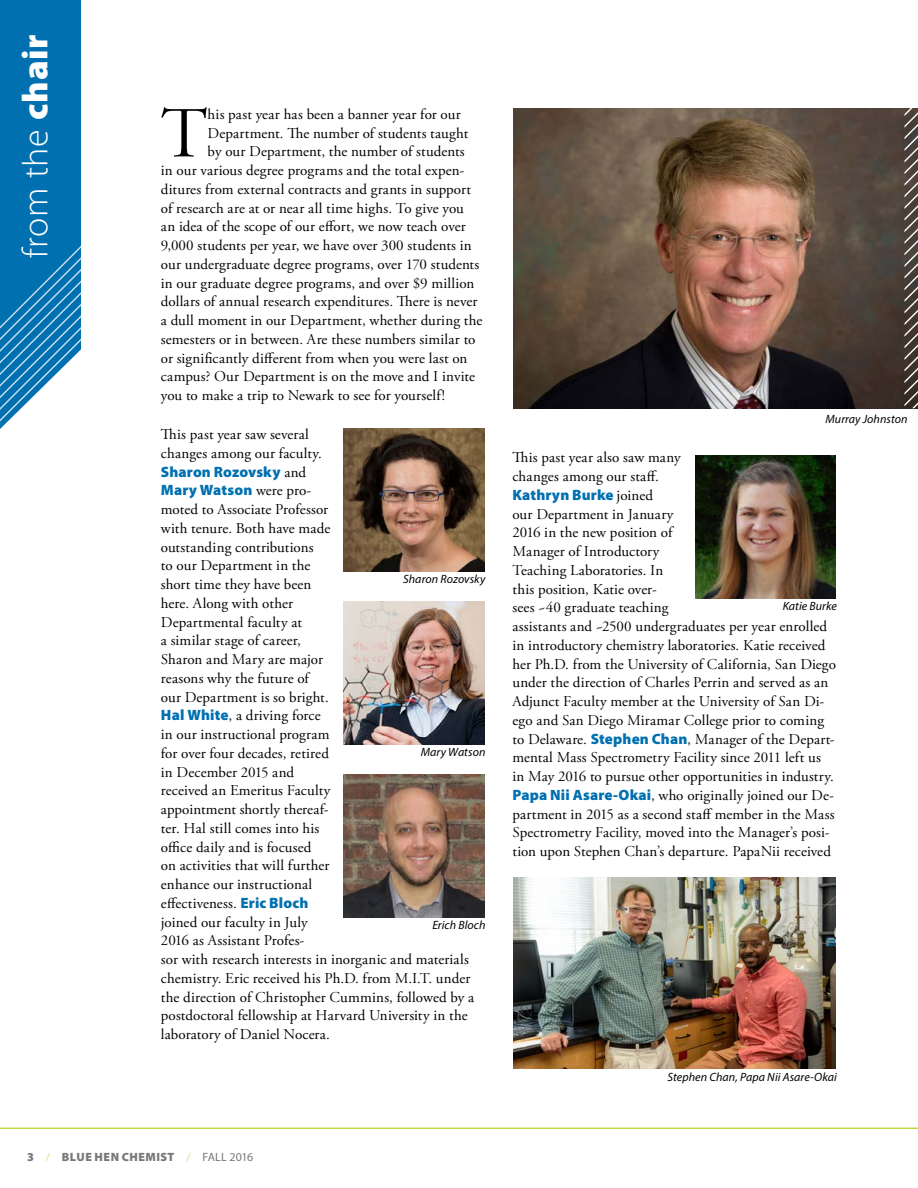
<style>
.page{position:relative;width:918px;height:1188px;background:#fff}
.page>*{position:absolute;margin:0;border:0;box-sizing:border-box;transform-origin:0 0}
.t1{font:71.55px "Adobe Garamond Pro";color:#000}
.t2{font:300 36px "Myriad Pro";letter-spacing:.01em;color:#fff}
.t3{font:15px/18.8px "Adobe Garamond Pro";letter-spacing:.005em;color:#000}
.t4{font:900 15px/18.8px "Myriad Pro";letter-spacing:.005em;color:#0070b0}
.t5{font:italic 12px "Myriad Pro";letter-spacing:.005em;color:#000}
.t6{font:900 12px "Myriad Pro";letter-spacing:.04em;color:#77787b}
.s1{font-weight:900}
.s2{font-family:"Adobe Garamond Pro";font-weight:400;color:#000}
.s3{font-family:"Myriad Pro";font-weight:900;color:#0070b0}
.s4{font-weight:300;color:#bcd63e}
.s5{font-weight:400}
</style>
<div class="page">
<hr style="left:0;top:1128px;width:918px;height:1px;background:#bcd63e">
<img style="left:513px;top:108px;width:391px;height:300px">
<svg style="left:0;top:0;width:81px;height:429px;background:#1f81b9"></svg>
<img style="left:344px;top:429px;width:140px;height:142px">
<img style="left:344px;top:602px;width:140px;height:142px">
<img style="left:344px;top:774px;width:140px;height:143px">
<img style="left:696px;top:456px;width:140px;height:142px">
<img style="left:513px;top:877px;width:323px;height:192px">
<svg style="left:904px;top:108px;width:14px;height:300px;background:#635a54"></svg>
<h2 class="t2" style="left:14px;top:258px;width:225px;rotate:-90deg">from the <span class="s1">chair</span></h2>
<h1 class="t1" style="left:160px;top:91px;width:49px">T</h1>
<p class="t3" style="left:208px;top:105px;width:255px">his past year has been a banner year for our</p>
<p class="t3" style="left:208px;top:124px;width:262px">Department. The number of students taught</p>
<p class="t3" style="left:208px;top:143px;width:259px">by our Department, the number of students</p>
<p class="t3" style="left:161px;top:162px;width:305px">in our various degree programs and the total expen-</p>
<p class="t3" style="left:161px;top:180px;width:312px">ditures from external contracts and grants in support</p>
<p class="t3" style="left:161px;top:199px;width:305px">of research are at or near all time highs. To give you</p>
<p class="t3" style="left:161px;top:218px;width:306px">an idea of the scope of our effort, we now teach over</p>
<p class="t3" style="left:161px;top:237px;width:312px">9,000 students per year, we have over 300 students in</p>
<p class="t3" style="left:161px;top:255px;width:320px">our undergraduate degree programs, over 170 students</p>
<p class="t3" style="left:161px;top:274px;width:315px">in our graduate degree programs, and over $9 million</p>
<p class="t3" style="left:161px;top:293px;width:318px">dollars of annual research expenditures. There is never</p>
<p class="t3" style="left:161px;top:312px;width:323px">a dull moment in our Department, whether during the</p>
<p class="t3" style="left:161px;top:330px;width:316px">semesters or in between. Are these numbers similar to</p>
<p class="t3" style="left:161px;top:349px;width:308px">or significantly different from when you were last on</p>
<p class="t3" style="left:161px;top:368px;width:316px">campus? Our Department is on the move and I invite</p>
<p class="t3" style="left:161px;top:387px;width:286px">you to make a trip to Newark to see for yourself!</p>
<p class="t3" style="left:161px;top:426px;width:162px">This past year saw several changes among our faculty.</p>
<p class="t4" style="left:161px;top:462px;width:152px">Sharon Rozovsky <span class="s2">and<br></span>Mary Watson <span class="s2">were pro-</span></p>
<p class="t3" style="left:161px;top:501px;width:315px">moted to Associate Professor<br>with tenure. Both have made<br>outstanding contributions<br>to our Department in the<br>short time they have been<br>here. Along with other<br>Departmental faculty at<br>a similar stage of career,<br>Sharon and Mary are major<br>reasons why the future of<br>our Department is so bright.<br><span class="s3">Hal White</span>, a driving force<br>in our instructional program<br>for over four decades, retired<br>in December 2015 and<br>received an Emeritus Faculty<br>appointment shortly thereaf-<br>ter. Hal still comes into his<br>office daily and is focused<br>on activities that will further<br>enhance our instructional<br>effectiveness. <span class="s3">Eric Bloch<br></span>joined our faculty in July<br>2016 as Assistant Profes-<br>sor with research interests in inorganic and materials chemistry. Eric received his Ph.D. from M.I.T. under the direction of Christopher Cummins, followed by a postdoctoral fellowship at Harvard University in the laboratory of Daniel Nocera.</p>
<p class="t5" style="left:403px;top:572px;width:84px">Sharon Rozovsky</p>
<p class="t5" style="left:421px;top:745px;width:66px">Mary Watson</p>
<p class="t5" style="left:432px;top:918px;width:55px">Erich Bloch</p>
<p class="t5" style="left:825px;top:412px;width:84px">Murray Johnston</p>
<p class="t3" style="left:512px;top:449px;width:170px">This past year also saw many changes among our staff.</p>
<p class="t4" style="left:512px;top:486px;width:142px">Kathryn Burke <span class="s2">joined</span></p>
<p class="t3" style="left:512px;top:505px;width:325px">our Department in January<br>2016 in the new position of<br>Manager of Introductory<br>Teaching Laboratories. In<br>this position, Katie over-<br>sees ~40 graduate teaching<br>assistants and ~2500 undergraduates per year enrolled in introductory chemistry laboratories. Katie received her Ph.D. from the University of California, San Diego under the direction of Charles Perrin and served as an Adjunct Faculty member at the University of San Di&shy;ego and San Diego Miramar College prior to coming to Delaware. <span class="s3">Stephen Chan</span>, Manager of the Depart&shy;mental Mass Spectrometry Facility since 2011 left us in May 2016 to pursue other opportunities in industry.<br><span class="s3">Papa Nii Asare-Okai</span>, who originally joined our De&shy;partment in 2015 as a second staff member in the Mass Spectrometry Facility, moved into the Manager’s posi&shy;tion upon Stephen Chan’s departure. PapaNii received</p>
<p class="t5" style="left:783px;top:599px;width:56px">Katie Burke</p>
<p class="t5" style="left:668px;top:1070px;width:171px">Stephen Chan, Papa Nii Asare-Okai</p>
<p class="t6" style="left:27px;top:1150px;width:228px">3 <span class="s4">/</span> BLUE HEN CHEMIST <span class="s4">/</span> <span class="s5">FALL 2016</span></p>
</div>
